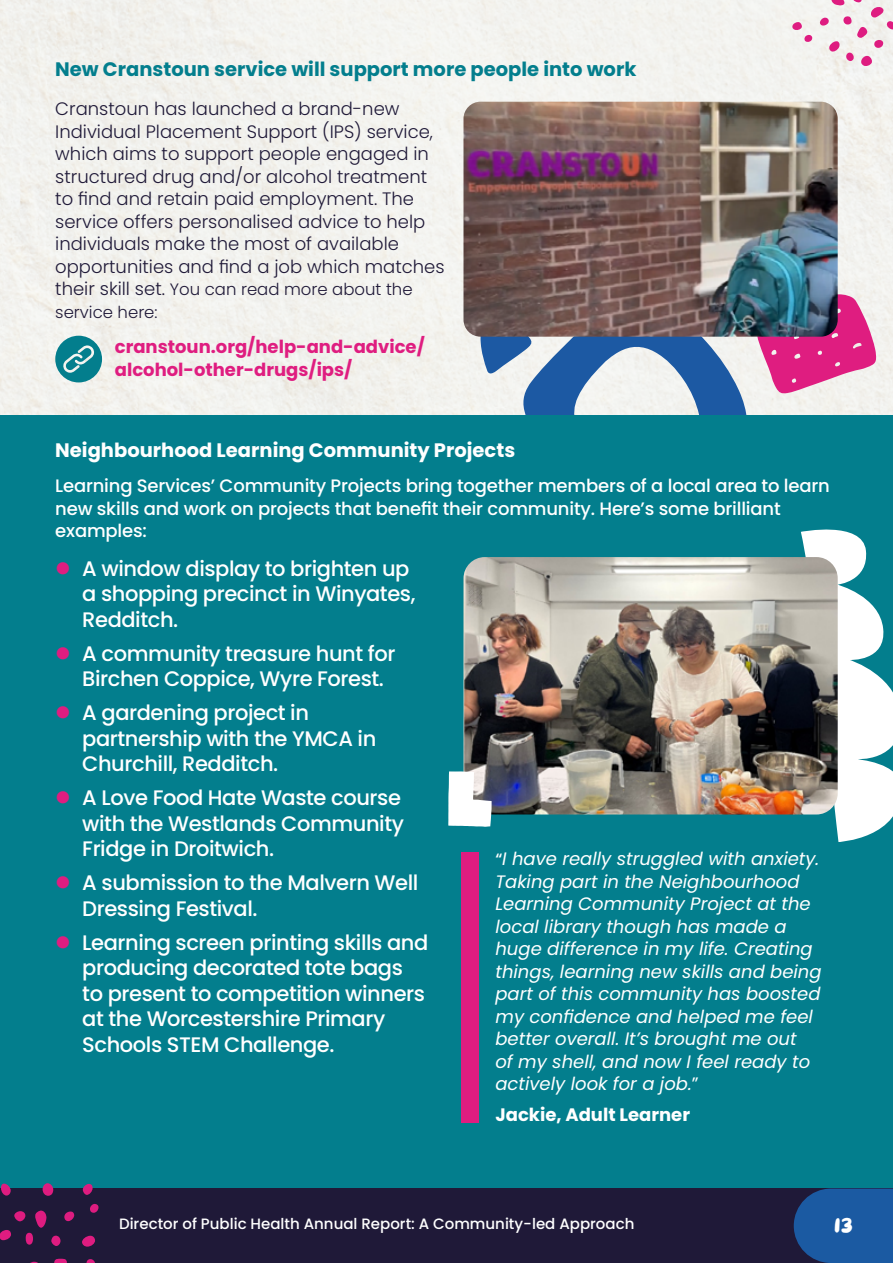
<style>
.page{position:relative;width:893px;height:1263px;background:#fff}
.page>*{position:absolute;margin:0;border:0;box-sizing:border-box;transform-origin:0 0}
.t1{font:500 21px/25.5px "Poppins";letter-spacing:-.02em;color:#fff}
.t2{font:21px "More Sugar";color:#fff}
.Fourth_Headings_H4{font:700 19.5px "Poppins";color:#037e8d}
.Fourth_Headings_H4-2{font:700 19.5px "Poppins";color:#fff}
.t3{font:italic 18px/22.5px "Poppins";color:#fff}
.t4{font:300 18px/22.5px "Poppins";color:#1f1938}
.t5{font:500 18px/22.5px "Poppins";letter-spacing:-.01em;color:#fff}
.t6{font:700 18px/22.5px "Poppins";color:#df1d80}
.t7{font:700 18px "Poppins";color:#fff}
.t8{font:300 16.5px/22.5px "Poppins";color:#1f1938}
.t9{font:500 15px "Poppins";color:#fff}
.s1{font-size:18px}
.s2{font-weight:500;font-style:normal;font-size:16.5px}
.s3{font-style:normal}
</style>
<div class="page">
<svg style="left:55px;top:336px;width:47px;height:46px"></svg>
<svg style="left:522px;top:337px;width:228px;height:78px"></svg>
<div style="left:0;top:415px;width:893px;height:773px;background:#037e8d"></div>
<svg style="left:801px;top:529px;width:92px;height:313px"></svg>
<svg style="left:792px;top:0;width:101px;height:67px"></svg>
<svg style="left:756px;top:294px;width:120px;height:100px"></svg>
<svg style="left:480px;top:337px;width:52px;height:37px"></svg>
<img style="left:463px;top:102px;width:375px;height:235px">
<div style="left:461px;top:853px;width:17px;height:270px;background:#df1d80"></div>
<img style="left:463px;top:557px;width:375px;height:257px">
<svg style="left:448px;top:771px;width:44px;height:56px"></svg>
<div style="left:0;top:1188px;width:893px;height:75px;background:#1f1938"></div>
<svg style="left:35px;top:1210px;width:11px;height:18px"></svg>
<svg style="left:30px;top:1261px;width:8px;height:2px"></svg>
<svg style="left:82px;top:1235px;width:13px;height:12px"></svg>
<div style="left:43px;top:1183px;width:10px;height:13px;background:#de1c80;border-radius:50%"></div>
<svg style="left:54px;top:1258px;width:13px;height:5px"></svg>
<svg style="left:1px;top:1183px;width:10px;height:13px"></svg>
<svg style="left:14px;top:1211px;width:11px;height:10px"></svg>
<div style="left:0;top:1230px;width:11px;height:10px;background:#de1c80;border-radius:4px"></div>
<svg style="left:83px;top:1184px;width:10px;height:11px"></svg>
<svg style="left:86px;top:1259px;width:9px;height:4px"></svg>
<svg style="left:64px;top:1211px;width:11px;height:10px"></svg>
<div style="left:26px;top:1233px;width:7px;height:12px;background:#de1c80;border-radius:50%"></div>
<div style="left:51px;top:1235px;width:10px;height:11px;background:#de1c80;border-radius:50%"></div>
<div style="left:90px;top:1204px;width:9px;height:9px;background:#de1c80;border-radius:4px"></div>
<svg style="left:794px;top:1188px;width:99px;height:75px"></svg>
<h4 class="Fourth_Headings_H4" style="left:55px;top:58px;width:583px">New Cranstoun service will support more people into work</h4>
<p class="t4" style="left:55px;top:98px;width:391px">Cranstoun has launched a brand-new Individual Placement Support (IPS) service, which aims to support people engaged in structured drug and/or alcohol treatment to find and retain paid employment. The service offers personalised advice to help individuals make the most of available opportunities and find a job which matches</p>
<p class="t8" style="left:55px;top:278px;width:359px"><span class="s1">their skill set.</span> You can read more about the service here:</p>
<p class="t6" style="left:115px;top:336px;width:312px">cranstoun.org/help-and-advice/ alcohol-other-drugs/ips/</p>
<h4 class="Fourth_Headings_H4-2" style="left:55px;top:439px;width:461px">Neighbourhood Learning Community Projects</h4>
<p class="t5" style="left:55px;top:475px;width:776px">Learning Services’ Community Projects bring together members of a local area to learn new skills and work on projects that benefit their community. Here’s some brilliant examples:</p>
<p class="t1" style="left:82px;top:555px;width:335px">A window display to brighten up a shopping precinct in Winyates,<br>Redditch.</p>
<p class="t1" style="left:82px;top:640px;width:315px">A community treasure hunt for<br>Birchen Coppice, Wyre Forest.</p>
<p class="t1" style="left:82px;top:700px;width:296px">A gardening project in partnership with the YMCA in<br>Churchill, Redditch.</p>
<p class="t1" style="left:82px;top:785px;width:323px">A Love Food Hate Waste course with the Westlands Community<br>Fridge in Droitwich.</p>
<p class="t1" style="left:82px;top:870px;width:338px">A submission to the Malvern Well<br>Dressing Festival.</p>
<p class="t1" style="left:82px;top:930px;width:348px">Learning screen printing skills and producing decorated tote bags to present to competition winners at the Worcestershire Primary<br>Schools STEM Challenge.</p>
<p class="t3" style="left:495px;top:848px;width:328px"><span class="s2">“</span>I have really struggled with anxiety.<br>Taking part in the Neighbourhood Learning Community Project at the local library though has made a huge difference in my life. Creating things, learning new skills and being part of this community has boosted my confidence and helped me feel better overall. It’s brought me out<br>of my shell, and now I feel ready to actively look for a job.<span class="s3">”</span></p>
<p class="t7" style="left:495px;top:1104px;width:196px">Jackie, Adult Learner</p>
<p class="t9" style="left:119px;top:1215px;width:517px">Director of Public Health Annual Report: A Community-led Approach</p>
<p class="t2" style="left:834px;top:1209px;width:20px">13</p>
</div>
